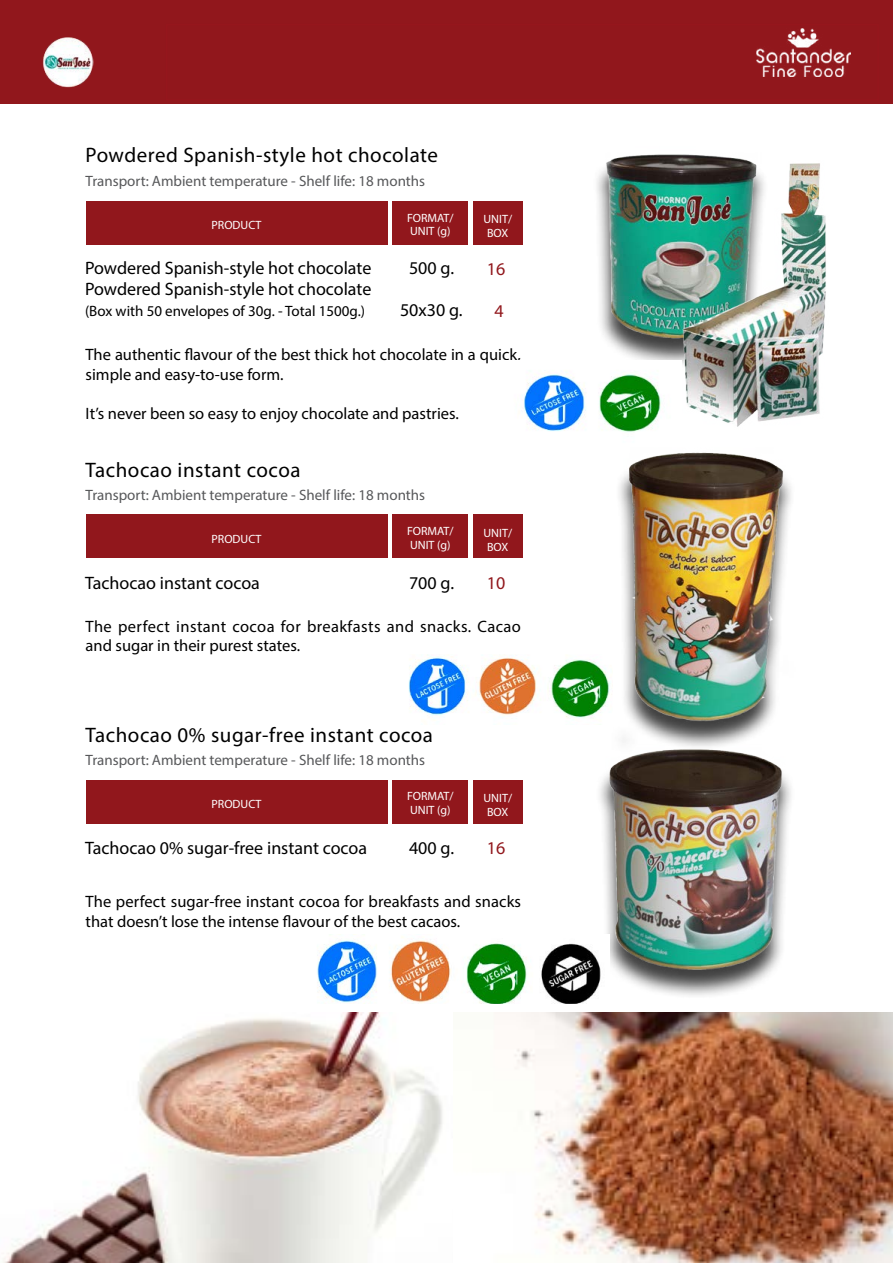
<style>
.page{position:relative;width:893px;height:1263px;background:#fff}
.page>*{position:absolute;margin:0;border:0;box-sizing:border-box;transform-origin:0 0}
.t1{font:21px "Myriad Pro";letter-spacing:.025em;color:#000}
.t2{font:18px "Myriad Pro";color:#000}
.t3{font:18px "Myriad Pro";color:#91171c}
.t4{font:16.5px/19.5px "Myriad Pro";color:#000}
.t5{font:16.5px/19.5px "Myriad Pro";letter-spacing:.025em;color:#000}
.t6{font:15px "Myriad Pro";color:#57585a}
.t7{font:15px "Myriad Pro";color:#000}
.t8{font:12px/13.8px "Myriad Pro";color:#fff}
</style>
<div class="page">
<div style="left:0;top:0;width:893px;height:104px;background:#91171c"></div>
<img style="left:43px;top:37px;width:51px;height:51px;border-radius:26px">
<div style="left:609px;top:456px;width:190px;height:299px;background:#000;opacity:.75"></div>
<img style="left:623px;top:452px;width:164px;height:273px">
<div style="left:592px;top:157px;width:177px;height:211px;background:#000;opacity:.75"></div>
<img style="left:599px;top:154px;width:163px;height:193px">
<div style="left:595px;top:752px;width:201px;height:248px;background:#000;opacity:.75"></div>
<img style="left:605px;top:744px;width:180px;height:229px">
<img style="left:3px;top:1012px;width:440px;height:251px">
<img style="left:494px;top:1012px;width:399px;height:251px">
<img style="left:680px;top:160px;width:146px;height:267px">
<div style="left:86px;top:201px;width:301px;height:44px;background:#91171c"></div>
<div style="left:392px;top:201px;width:76px;height:44px;background:#91171c"></div>
<div style="left:473px;top:201px;width:49px;height:44px;background:#91171c"></div>
<div style="left:86px;top:515px;width:301px;height:43px;background:#91171c"></div>
<div style="left:392px;top:515px;width:76px;height:43px;background:#91171c"></div>
<div style="left:473px;top:515px;width:49px;height:43px;background:#91171c"></div>
<div style="left:86px;top:780px;width:301px;height:43px;background:#91171c"></div>
<div style="left:392px;top:780px;width:76px;height:43px;background:#91171c"></div>
<div style="left:473px;top:780px;width:49px;height:43px;background:#91171c"></div>
<img style="left:757px;top:28px;width:93px;height:48px">
<img style="left:522px;top:360px;width:159px;height:72px">
<img style="left:317px;top:935px;width:292px;height:68px">
<img style="left:408px;top:655px;width:204px;height:70px">
<p class="t1" style="left:86px;top:142px;width:354px">Powdered Spanish-style hot chocolate</p>
<p class="t6" style="left:86px;top:172px;width:341px">Transport: Ambient temperature - Shelf life: 18 months</p>
<p class="t8" style="left:211px;top:218px;width:52px">PRODUCT</p>
<p class="t8" style="left:407px;top:210px;width:48px">FORMAT/<br>UNIT (g)</p>
<p class="t8" style="left:483px;top:212px;width:30px;text-align:center">UNIT/<br>BOX</p>
<p class="t2" style="left:85px;top:257px;width:288px">Powdered Spanish-style hot chocolate</p>
<p class="t2" style="left:409px;top:257px;width:47px">500 g.</p>
<p class="t2" style="left:85px;top:278px;width:288px">Powdered Spanish-style hot chocolate</p>
<p class="t7" style="left:85px;top:302px;width:281px">(Box with 50 envelopes of 30g. - Total 1500g.)</p>
<p class="t2" style="left:400px;top:299px;width:64px">50x30 g.</p>
<p class="t3" style="left:487px;top:258px;width:20px">16</p>
<p class="t3" style="left:494px;top:300px;width:11px">4</p>
<p class="t4" style="left:86px;top:345px;width:437px">The authentic flavour of the best thick hot chocolate in a quick, simple and easy-to-use form.</p>
<p class="t4" style="left:86px;top:403px;width:375px">It’s never been so easy to enjoy chocolate and pastries.</p>
<p class="t1" style="left:86px;top:457px;width:217px">Tachocao instant cocoa</p>
<p class="t6" style="left:86px;top:485px;width:341px">Transport: Ambient temperature - Shelf life: 18 months</p>
<p class="t8" style="left:211px;top:531px;width:52px">PRODUCT</p>
<p class="t8" style="left:407px;top:524px;width:48px">FORMAT/<br>UNIT (g)</p>
<p class="t8" style="left:483px;top:526px;width:30px;text-align:center">UNIT/<br>BOX</p>
<p class="t2" style="left:85px;top:571px;width:176px">Tachocao instant cocoa</p>
<p class="t2" style="left:409px;top:571px;width:47px">700 g.</p>
<p class="t3" style="left:487px;top:571px;width:20px">10</p>
<p class="t5" style="left:86px;top:616px;width:437px">The perfect instant cocoa for breakfasts and snacks. Cacao and sugar in their purest states.</p>
<p class="t1" style="left:86px;top:722px;width:349px">Tachocao 0% sugar-free instant cocoa</p>
<p class="t6" style="left:86px;top:751px;width:341px">Transport: Ambient temperature - Shelf life: 18 months</p>
<p class="t8" style="left:211px;top:797px;width:52px">PRODUCT</p>
<p class="t8" style="left:407px;top:789px;width:48px">FORMAT/<br>UNIT (g)</p>
<p class="t8" style="left:483px;top:791px;width:30px;text-align:center">UNIT/<br>BOX</p>
<p class="t2" style="left:85px;top:836px;width:284px">Tachocao 0% sugar-free instant cocoa</p>
<p class="t2" style="left:409px;top:836px;width:47px">400 g.</p>
<p class="t3" style="left:487px;top:836px;width:20px">16</p>
<p class="t4" style="left:86px;top:892px;width:437px">The perfect sugar-free instant cocoa for breakfasts and snacks that doesn’t lose the intense flavour of the best cacaos.</p>
</div>
